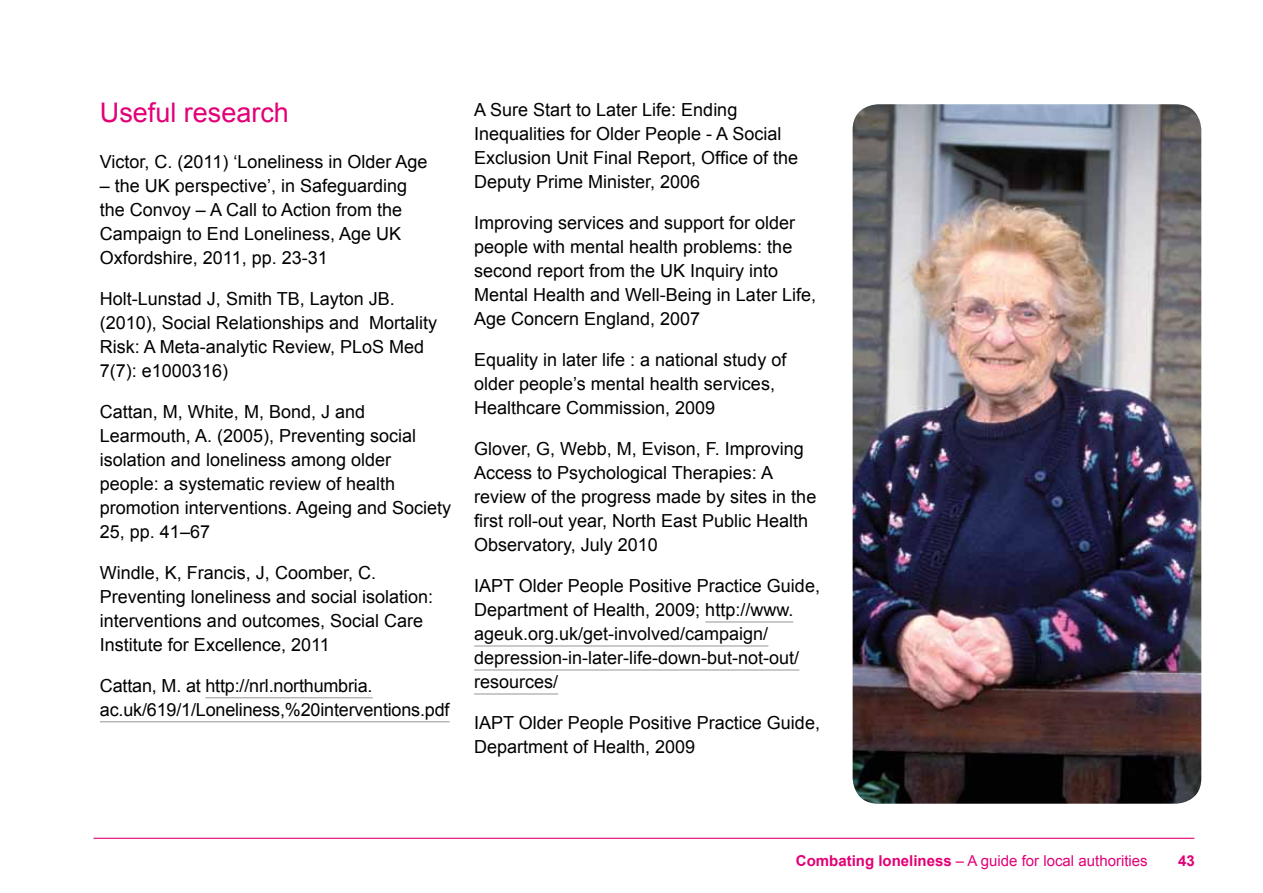
<style>
.page{position:relative;width:1263px;height:893px;background:#fff}
.page>*{position:absolute;margin:0;border:0;box-sizing:border-box;transform-origin:0 0}
.t1{font:27px "Arial";color:#e20177}
.t2{font:18px/24px "Arial";color:#000}
.t3{font:15px "Arial";color:#e20177}
.t4{font:700 15px "Arial";color:#e20177}
.s1{font-weight:700}
</style>
<div class="page">
<hr style="left:94px;top:838px;width:1100px;height:1px;background:#e20177">
<hr style="left:205px;top:697px;width:168px;height:1px;background:#939598">
<hr style="left:100px;top:721px;width:350px;height:1px;background:#939598">
<hr style="left:705px;top:622px;width:88px;height:1px;background:#939598">
<hr style="left:474px;top:646px;width:294px;height:1px;background:#939598">
<hr style="left:474px;top:670px;width:325px;height:1px;background:#939598">
<hr style="left:474px;top:694px;width:84px;height:1px;background:#939598">
<img style="left:853px;top:104px;width:348px;height:700px">
<h1 class="t1" style="left:100px;top:95px;width:191px">Useful research</h1>
<p class="t2" style="left:100px;top:150px;width:329px">Victor, C. (2011) ‘Loneliness in Older Age</p>
<p class="t2" style="left:100px;top:174px;width:309px">– the UK perspective’, in Safeguarding the Convoy – A Call to Action from the Campaign to End Loneliness, Age UK Oxfordshire, 2011, pp. 23-31</p>
<p class="t2" style="left:100px;top:287px;width:339px">Holt-Lunstad J, Smith TB, Layton JB. (2010), Social Relationships and   Mortality Risk: A Meta-analytic Review, PLoS Med 7(7): e1000316)</p>
<p class="t2" style="left:100px;top:400px;width:353px">Cattan, M, White, M, Bond, J and Learmouth, A. (2005), Preventing social isolation and loneliness among older people: a systematic review of health promotion interventions. Ageing and Society 25, pp. 41–67</p>
<p class="t2" style="left:100px;top:561px;width:335px">Windle, K, Francis, J, Coomber, C.<br>Preventing loneliness and social isolation: interventions and outcomes, Social Care Institute for Excellence, 2011</p>
<p class="t2" style="left:100px;top:674px;width:351px">Cattan, M. at http://nrl.northumbria. ac.uk/619/1/Loneliness,%20interventions.pdf</p>
<p class="t2" style="left:474px;top:98px;width:326px">A Sure Start to Later Life: Ending Inequalities for Older People - A Social Exclusion Unit Final Report, Office of the Deputy Prime Minister, 2006</p>
<p class="t2" style="left:474px;top:211px;width:343px">Improving services and support for older people with mental health problems: the second report from the UK Inquiry into Mental Health and Well-Being in Later Life, Age Concern England, 2007</p>
<p class="t2" style="left:474px;top:348px;width:314px">Equality in later life : a national study of older people’s mental health services,<br>Healthcare Commission, 2009</p>
<p class="t2" style="left:474px;top:437px;width:344px">Glover, G, Webb, M, Evison, F. Improving Access to Psychological Therapies: A review of the progress made by sites in the first roll-out year, North East Public Health Observatory, July 2010</p>
<p class="t2" style="left:474px;top:574px;width:347px">IAPT Older People Positive Practice Guide, Department of Health, 2009; http://www. ageuk.org.uk/get-involved/campaign/ depression-in-later-life-down-but-not-out/ resources/</p>
<p class="t2" style="left:474px;top:711px;width:347px">IAPT Older People Positive Practice Guide,<br>Department of Health, 2009</p>
<p class="t3" style="left:796px;top:850px;width:353px"><span class="s1">Combating loneliness</span> – A guide for local authorities</p>
<p class="t4" style="left:1178px;top:850px;width:18px">43</p>
</div>
